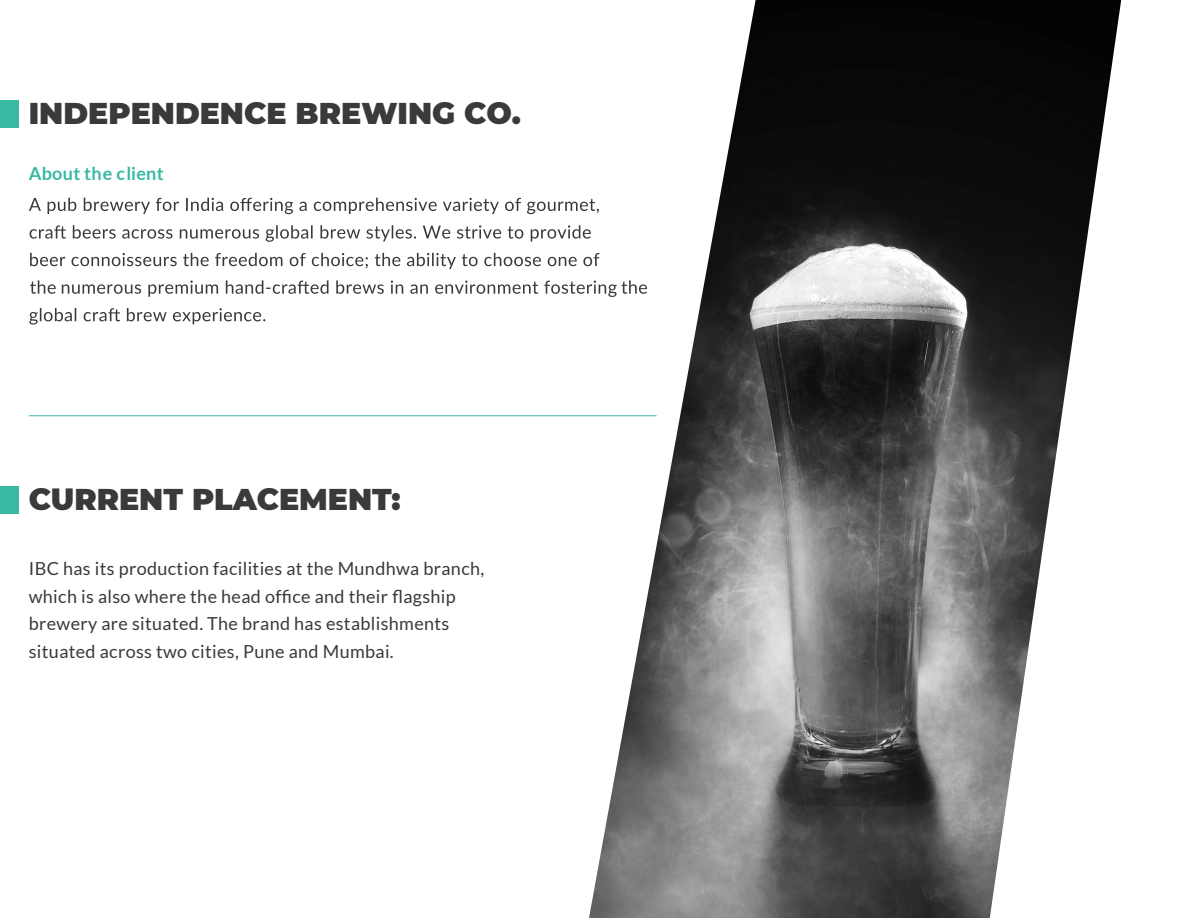
<style>
.page{position:relative;width:1188px;height:918px;background:#fff}
.page>*{position:absolute;margin:0;border:0;box-sizing:border-box;transform-origin:0 0}
.t1{font:900 30px "Montserrat";color:#3a3a3a}
.t2{font:18px/27.6px "Lato";letter-spacing:.02em;color:#3a3a3a}
.t3{font:700 18px "Lato";letter-spacing:.02em;color:#3ab9a5}
</style>
<div class="page">
<div style="left:0;top:101px;width:19px;height:27px;background:#3ab9a5"></div>
<svg style="left:29px;top:198px;width:559px;height:16px"></svg>
<svg style="left:30px;top:225px;width:559px;height:17px"></svg>
<svg style="left:30px;top:253px;width:559px;height:44px"></svg>
<svg style="left:29px;top:308px;width:236px;height:17px"></svg>
<div style="left:0;top:487px;width:19px;height:27px;background:#3ab9a5"></div>
<hr style="left:29px;top:415px;width:628px;height:1px;background:#3ab9a5">
<img style="left:589px;top:0;width:532px;height:918px">
<h1 class="t1" style="left:29px;top:91px;width:494px">INDEPENDENCE BREWING CO.</h1>
<p class="t3" style="left:29px;top:163px;width:136px">About the client</p>
<h1 class="t1" style="left:29px;top:477px;width:373px">CURRENT PLACEMENT:</h1>
<p class="t2" style="left:29px;top:555px;width:457px">IBC has its production facilities at the Mundhwa branch, which is also where the head office and their flagship brewery are situated. The brand has establishments situated across two cities, Pune and Mumbai.</p>
</div>
